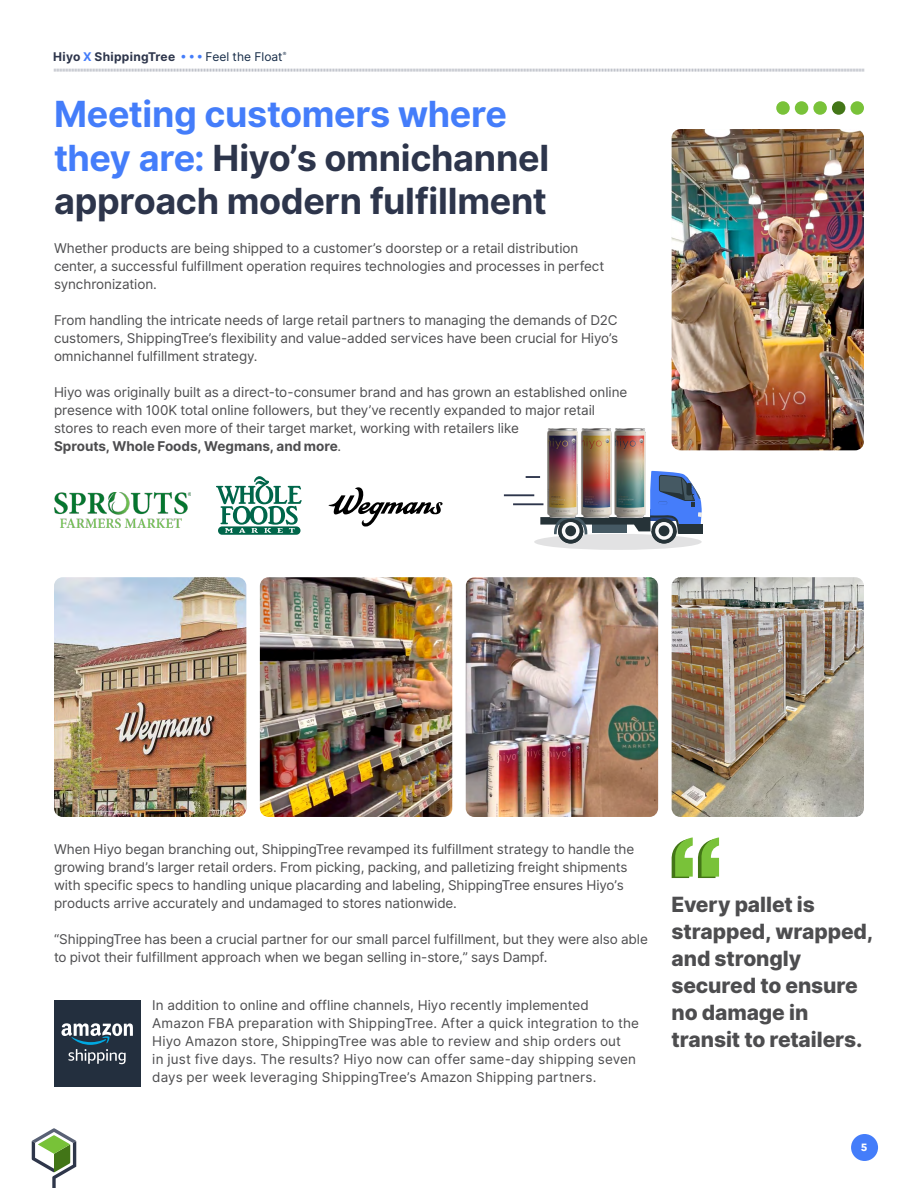
<style>
.page{position:relative;width:918px;height:1188px;background:#fff}
.page>*{position:absolute;margin:0;border:0;box-sizing:border-box;transform-origin:0 0}
.t1{font:700 36px/43.2px "Inter";letter-spacing:-.01em;color:#2d354b}
.t2{font:800 21px/27px "Inter";letter-spacing:-.005em;color:#4d4d4f}
.t3{font:13.5px/18px "Inter";letter-spacing:-.005em;color:#4d4d4f}
.t4{font:700 12px "Inter";letter-spacing:.02em;color:#2d354b}
.t5{font:700 10.5px "Avenir Next";color:#fff}
.t6{font:700 4.35px "Inter";color:#142a46}
.s1{color:#447dfa}
.s2{font-weight:400;color:#142a46}
.s3{font-weight:700}
</style>
<div class="page">
<div style="left:776px;top:101px;width:14px;height:14px;background:#79c239;border-radius:50%"></div>
<div style="left:795px;top:101px;width:13px;height:14px;background:#79c239;border-radius:50%"></div>
<div style="left:813px;top:101px;width:14px;height:14px;background:#79c239;border-radius:50%"></div>
<div style="left:832px;top:101px;width:13px;height:14px;background:#437617;border-radius:50%"></div>
<div style="left:850px;top:101px;width:14px;height:14px;background:#79c239;border-radius:50%"></div>
<img style="left:672px;top:129px;width:192px;height:321px">
<svg style="left:54px;top:68px;width:810px;height:4px;background:#dddee3"></svg>
<svg style="left:32px;top:1128px;width:44px;height:60px"></svg>
<div style="left:851px;top:1134px;width:27px;height:27px;background:#447dfa;border-radius:50%"></div>
<svg style="left:216px;top:476px;width:86px;height:59px"></svg>
<img style="left:54px;top:493px;width:136px;height:35px">
<img style="left:466px;top:577px;width:192px;height:240px">
<img style="left:672px;top:577px;width:192px;height:240px">
<img style="left:260px;top:577px;width:192px;height:240px">
<img style="left:54px;top:577px;width:192px;height:240px">
<svg style="left:671px;top:837px;width:48px;height:41px"></svg>
<hr style="left:504px;top:494px;width:30px;height:2px;background:#2d354b">
<hr style="left:513px;top:503px;width:30px;height:2px;background:#2d354b">
<div style="left:534px;top:534px;width:168px;height:16px;background:#e2e2e3;border-radius:50%"></div>
<svg style="left:526px;top:471px;width:176px;height:73px"></svg>
<img style="left:579px;top:428px;width:69px;height:89px">
<img style="left:544px;top:428px;width:35px;height:89px">
<div style="left:54px;top:1001px;width:86px;height:86px;background:#232f3e"></div>
<svg style="left:61px;top:1023px;width:72px;height:41px"></svg>
<svg style="left:328px;top:487px;width:115px;height:40px"></svg>
<p class="t4" style="left:53px;top:47px;width:231px">Hiyo <span class="s1">X</span> ShippingTree <span class="s1">• • •</span> <span class="s2">Feel the Float</span></p>
<p class="t6" style="left:283px;top:50px;width:5px">®</p>
<h1 class="t1" style="left:54px;top:94px;width:497px"><span class="s1">Meeting customers where they are:</span> Hiyo’s omnichannel approach modern fulfillment</h1>
<p class="t3" style="left:54px;top:239px;width:552px">Whether products are being shipped to a customer’s doorstep or a retail distribution center, a successful fulfillment operation requires technologies and processes in perfect synchronization.</p>
<p class="t3" style="left:54px;top:311px;width:566px;text-align:justify">From handling the intricate needs of large retail partners to managing the demands of D2C customers, ShippingTree’s flexibility and value-added services have been crucial for Hiyo’s omnichannel fulfillment strategy.</p>
<p class="t3" style="left:54px;top:383px;width:575px">Hiyo was originally built as a direct-to-consumer brand and has grown an established online presence with 100K total online followers, but they’ve recently expanded to major retail stores to reach even more of their target market, working with retailers like<br><span class="s3">Sprouts, Whole Foods, Wegmans, and more</span>.</p>
<p class="t3" style="left:54px;top:840px;width:582px">When Hiyo began branching out, ShippingTree revamped its fulfillment strategy to handle the growing brand’s larger retail orders. From picking, packing, and palletizing freight shipments with specific specs to handling unique placarding and labeling, ShippingTree ensures Hiyo’s products arrive accurately and undamaged to stores nationwide.</p>
<p class="t3" style="left:54px;top:930px;width:595px">“ShippingTree has been a crucial partner for our small parcel fulfillment, but they were also able to pivot their fulfillment approach when we began selling in-store,” says Dampf.</p>
<p class="t3" style="left:152px;top:997px;width:488px">In addition to online and offline channels, Hiyo recently implemented Amazon FBA preparation with ShippingTree. After a quick integration to the Hiyo Amazon store, ShippingTree was able to review and ship orders out<br>in just five days. The results? Hiyo now can offer same-day shipping seven days per week leveraging ShippingTree’s Amazon Shipping partners.</p>
<h2 class="t2" style="left:672px;top:891px;width:203px">Every pallet is strapped, wrapped, and strongly secured to ensure no damage in transit to retailers.</h2>
<p class="t5" style="left:861px;top:1138px;width:8px">5</p>
</div>
